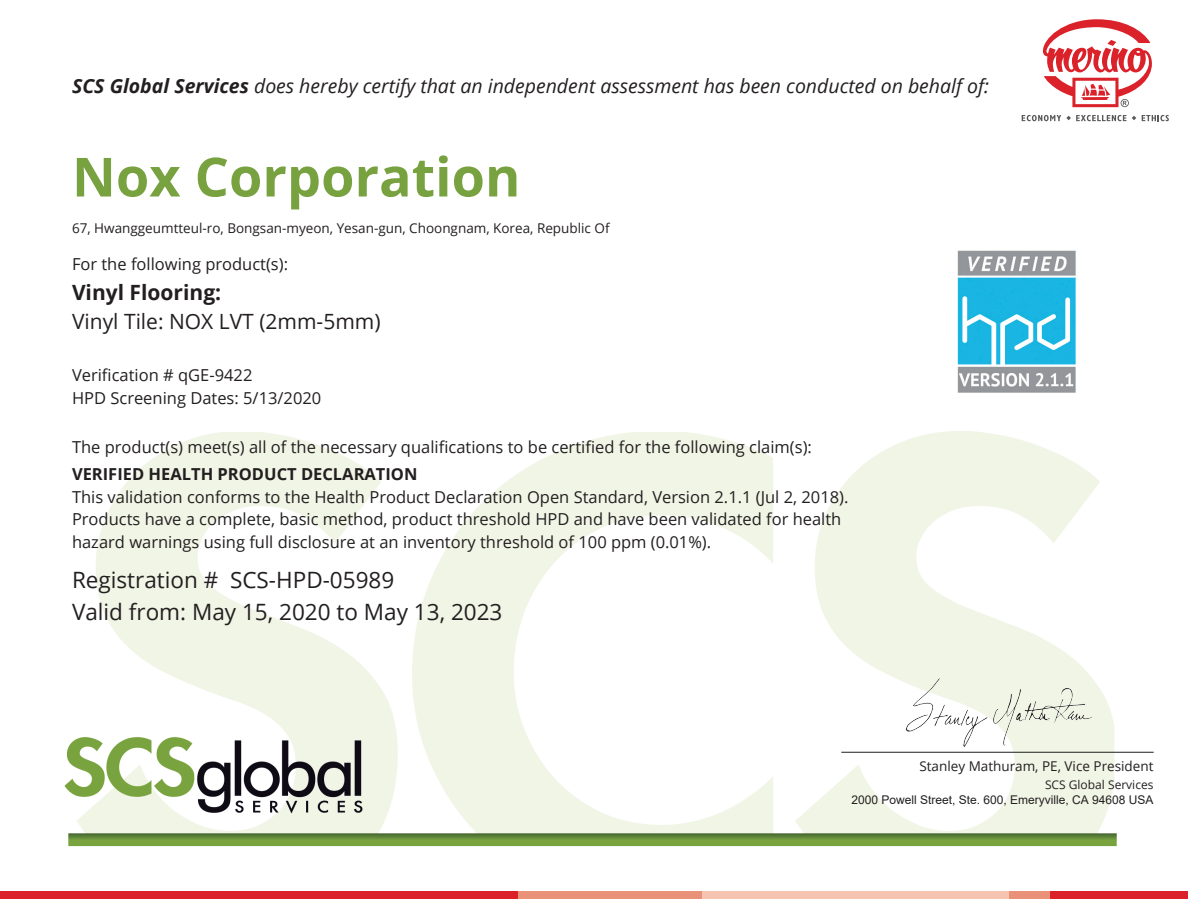
<style>
.page{position:relative;width:1188px;height:918px;background:#fff}
.page>*{position:absolute;margin:0;border:0;box-sizing:border-box;transform-origin:0 0}
.t1{font:700 54px "Open Sans";color:#77a23f}
.t2{font:22.5px/31.5px "Open Sans";color:#231f20}
.t3{font:21px "Open Sans";color:#231f20}
.t4{font:700 21px "Open Sans";color:#231f20}
.t5{font:italic 19.5px "Open Sans";color:#231f20}
.t6{font:16.5px/22.5px "Open Sans";color:#231f20}
.t7{font:700 16.5px "Open Sans";color:#231f20}
.t8{font:13.5px "Open Sans";color:#231f20}
.t9{font:12px "Arial";color:#231f20}
.t10{font:12px "Open Sans";color:#231f20}
.s1{font-weight:700}
</style>
<div class="page">
<img style="left:64px;top:107px;width:1104px;height:740px">
<img style="left:948px;top:242px;width:138px;height:158px">
<div style="left:70px;top:276px;width:802px;height:156px;background:#fff"></div>
<img style="left:904px;top:678px;width:189px;height:69px">
<hr style="left:841px;top:752px;width:313px;height:1px;background:#211d1e">
<svg style="left:1142px;top:115px;width:27px;height:6px"></svg>
<svg style="left:1022px;top:115px;width:114px;height:6px"></svg>
<svg style="left:1043px;top:19px;width:109px;height:88px"></svg>
<div style="left:0;top:891px;width:518px;height:8px;background:#db2129"></div>
<div style="left:518px;top:891px;width:184px;height:8px;background:#ea9179"></div>
<div style="left:702px;top:891px;width:307px;height:8px;background:#f5c5b2"></div>
<div style="left:1009px;top:891px;width:41px;height:8px;background:#ea9179"></div>
<div style="left:1050px;top:891px;width:138px;height:8px;background:#db2129"></div>
<p class="t5" style="left:72px;top:73px;width:919px"><span class="s1">SCS Global Services</span> does hereby certify that an independent assessment has been conducted on behalf of:</p>
<h1 class="t1" style="left:72px;top:139px;width:450px">Nox Corporation</h1>
<p class="t8" style="left:72px;top:218px;width:539px">67, Hwanggeumtteul-ro, Bongsan-myeon, Yesan-gun, Choongnam, Korea, Republic Of</p>
<p class="t6" style="left:72px;top:252px;width:218px">For the following product(s):</p>
<p class="t4" style="left:72px;top:278px;width:151px">Vinyl Flooring:</p>
<p class="t3" style="left:72px;top:306px;width:310px">Vinyl Tile: NOX LVT (2mm-5mm)</p>
<p class="t6" style="left:72px;top:363px;width:251px">Verification # qGE-9422<br>HPD Screening Dates: 5/13/2020</p>
<p class="t6" style="left:72px;top:435px;width:741px">The product(s) meet(s) all of the necessary qualifications to be certified for the following claim(s):</p>
<p class="t7" style="left:72px;top:462px;width:347px">VERIFIED HEALTH PRODUCT DECLARATION</p>
<p class="t6" style="left:72px;top:485px;width:778px">This validation conforms to the Health Product Declaration Open Standard, Version 2.1.1 (Jul 2, 2018).<br>Products have a complete, basic method, product threshold HPD and have been validated for health hazard warnings using full disclosure at an inventory threshold of 100 ppm (0.01%).</p>
<h2 class="t2" style="left:72px;top:564px;width:432px">Registration # SCS-HPD-05989<br>Valid from: May 15, 2020 to May 13, 2023</h2>
<p class="t8" style="left:919px;top:757px;width:236px">Stanley Mathuram, PE, Vice President</p>
<p class="t9" style="left:851px;top:792px;width:304px">2000 Powell Street, Ste. 600, Emeryville, CA 94608 USA</p>
<p class="t10" style="left:1045px;top:776px;width:110px">SCS Global Services</p>
</div>
